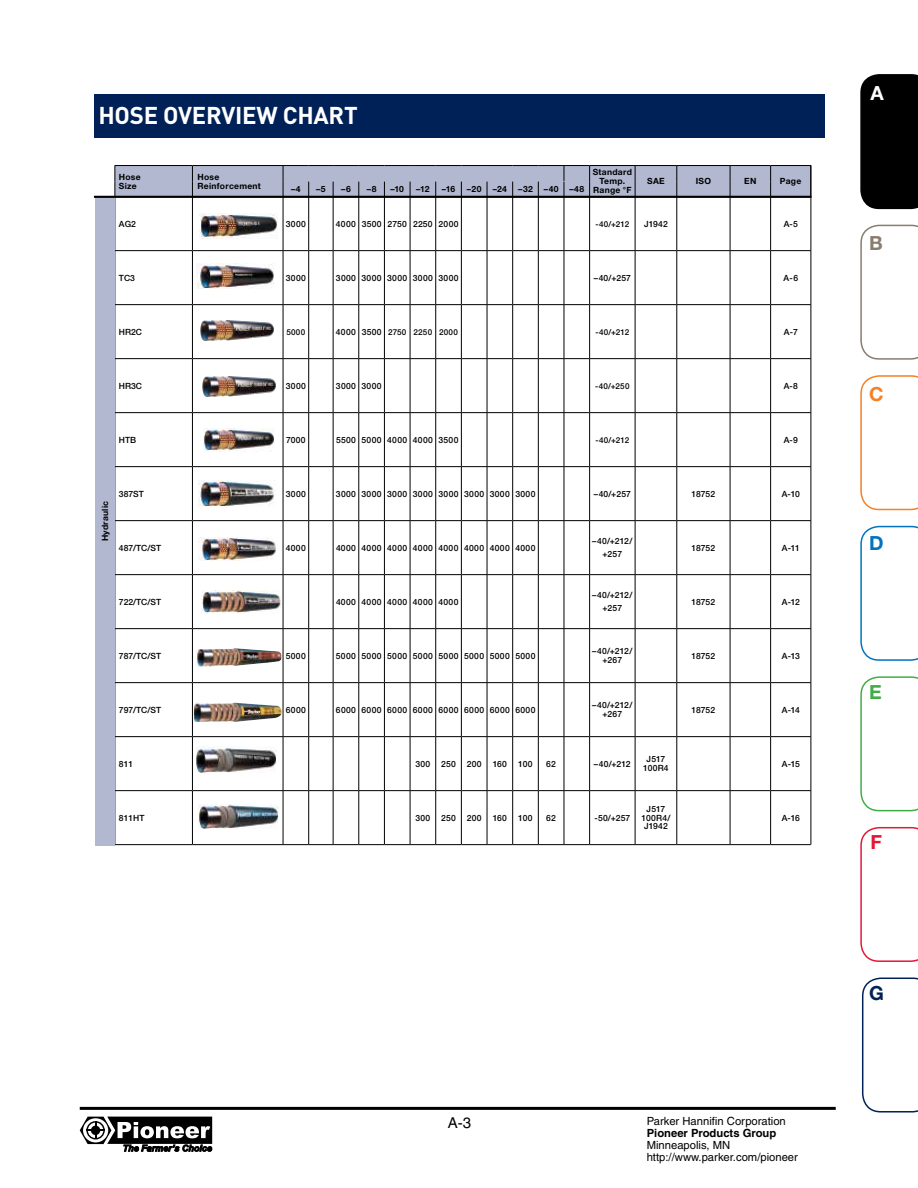
<style>
.page{position:relative;width:918px;height:1188px;background:#fff}
.page>*{position:absolute;margin:0;border:0;box-sizing:border-box;transform-origin:0 0}
.t1{font:700 24px "DINOT";letter-spacing:-.01em;color:#fff}
.t2{font:700 19.5px "Helvetica Neue LT Std";color:#fff}
.t3{font:700 19.5px "Helvetica Neue LT Std";color:#887d6e}
.t4{font:700 19.5px "Helvetica Neue LT Std";color:#f58025}
.t5{font:700 19.5px "Helvetica Neue LT Std";color:#0074be}
.t6{font:700 19.5px "Helvetica Neue LT Std";color:#41ad49}
.t7{font:700 19.5px "Helvetica Neue LT Std";color:#e31837}
.t8{font:700 19.5px "Helvetica Neue LT Std";color:#002157}
.t9{font:15px "Helvetica";color:#000}
.t10{font:11.25px/12px "Helvetica";color:#000}
.t11{font:700 11.25px "Helvetica";color:#000}
.t12{font:500 8.55px/8.6px "Helvetica Neue LT Std";letter-spacing:.03em;color:#000;text-align:center}
.t13{font:700 8.55px/9px "Helvetica Neue LT Std";letter-spacing:.03em;color:#000}
.t14{font:500 8.55px/8.6px "Helvetica Neue LT Std";letter-spacing:.01em;color:#000;text-align:center}
.t15{font:500 8.1px "Helvetica Neue LT Std";letter-spacing:.025em;color:#000}
.s1{font-size:8.55px}
</style>
<div class="page">
<svg style="left:862px;top:978px;width:56px;height:135px"></svg>
<hr style="left:80px;top:1107px;width:756px;height:3px;background:#000">
<svg style="left:80px;top:1117px;width:132px;height:35px"></svg>
<svg style="left:860px;top:225px;width:58px;height:135px"></svg>
<div style="left:860px;top:74px;width:58px;height:135px;background:#000"></div>
<svg style="left:860px;top:375px;width:58px;height:135px"></svg>
<svg style="left:860px;top:526px;width:58px;height:135px"></svg>
<svg style="left:860px;top:676px;width:58px;height:135px"></svg>
<svg style="left:860px;top:827px;width:58px;height:135px"></svg>
<svg style="left:94px;top:165px;width:717px;height:680px"></svg>
<hr style="left:115px;top:197px;width:1px;height:53px;background:#000">
<hr style="left:115px;top:251px;width:1px;height:53px;background:#000">
<hr style="left:115px;top:305px;width:1px;height:53px;background:#000">
<hr style="left:115px;top:359px;width:1px;height:53px;background:#000">
<hr style="left:115px;top:413px;width:1px;height:53px;background:#000">
<hr style="left:115px;top:467px;width:1px;height:53px;background:#000">
<hr style="left:115px;top:521px;width:1px;height:53px;background:#000">
<hr style="left:115px;top:575px;width:1px;height:53px;background:#000">
<hr style="left:115px;top:629px;width:1px;height:53px;background:#000">
<hr style="left:115px;top:683px;width:1px;height:53px;background:#000">
<hr style="left:115px;top:737px;width:1px;height:53px;background:#000">
<hr style="left:115px;top:791px;width:1px;height:53px;background:#000">
<hr style="left:811px;top:165px;width:1px;height:680px;background:#000">
<div style="left:95px;top:196px;width:19px;height:650px;background:#b2b8d0"></div>
<hr style="left:94px;top:196px;width:717px;height:2px;background:#000">
<div style="left:94px;top:94px;width:731px;height:44px;background:#002157"></div>
<img style="left:199px;top:480px;width:77px;height:27px">
<img style="left:198px;top:537px;width:81px;height:23px">
<img style="left:201px;top:591px;width:79px;height:23px">
<img style="left:196px;top:648px;width:85px;height:19px">
<img style="left:194px;top:702px;width:88px;height:20px">
<img style="left:197px;top:747px;width:79px;height:26px">
<img style="left:199px;top:804px;width:80px;height:26px">
<img style="left:200px;top:213px;width:79px;height:26px">
<img style="left:196px;top:263px;width:79px;height:26px">
<img style="left:200px;top:318px;width:74px;height:24px">
<img style="left:202px;top:374px;width:75px;height:24px">
<img style="left:203px;top:428px;width:72px;height:23px">
<h1 class="t1" style="left:98px;top:99px;width:261px">HOSE OVERVIEW CHART</h1>
<p class="t13" style="left:119px;top:172px;width:23px">Hose<br>Size</p>
<p class="t13" style="left:198px;top:172px;width:65px">Hose<br>Reinforcement</p>
<p class="t13" style="left:593px;top:167px;width:41px;text-align:center">Standard<br>Temp.<br>Range °F</p>
<p class="t13" style="left:647px;top:176px;width:19px">SAE</p>
<p class="t13" style="left:696px;top:176px;width:17px">ISO</p>
<p class="t13" style="left:744px;top:176px;width:14px">EN</p>
<p class="t13" style="left:780px;top:176px;width:23px">Page</p>
<p class="t13" style="left:291px;top:184px;width:11px">–4</p>
<p class="t13" style="left:316px;top:184px;width:11px">–5</p>
<p class="t13" style="left:341px;top:184px;width:11px">–6</p>
<p class="t13" style="left:367px;top:184px;width:11px">–8</p>
<p class="t13" style="left:390px;top:184px;width:15px">–10</p>
<p class="t13" style="left:416px;top:184px;width:15px">–12</p>
<p class="t13" style="left:442px;top:184px;width:15px">–16</p>
<p class="t13" style="left:467px;top:184px;width:16px">–20</p>
<p class="t13" style="left:493px;top:184px;width:16px">–24</p>
<p class="t13" style="left:518px;top:184px;width:16px">–32</p>
<p class="t13" style="left:544px;top:184px;width:16px">–40</p>
<p class="t13" style="left:569px;top:184px;width:16px">–48</p>
<p class="t12" style="left:119px;top:219px;width:18px">AG2</p>
<p class="t12" style="left:286px;top:219px;width:21px">3000</p>
<p class="t12" style="left:336px;top:219px;width:124px">4000 3500 2750 2250 2000</p>
<p class="t15" style="left:595px;top:219px;width:35px">-40/+212</p>
<p class="t12" style="left:644px;top:219px;width:25px">J1942</p>
<p class="t12" style="left:784px;top:219px;width:16px">A-5</p>
<p class="t12" style="left:119px;top:273px;width:17px">TC3</p>
<p class="t12" style="left:286px;top:273px;width:21px">3000</p>
<p class="t12" style="left:336px;top:273px;width:124px">3000 3000 3000 3000 3000</p>
<p class="t12" style="left:594px;top:273px;width:39px">–40/+257</p>
<p class="t12" style="left:784px;top:273px;width:16px">A-6</p>
<p class="t12" style="left:119px;top:327px;width:25px">HR2C</p>
<p class="t15" style="left:286px;top:327px;width:20px">5000</p>
<p class="t15" style="left:336px;top:327px;width:124px"><span class="s1">4000 3500</span> 2750 2250 2000</p>
<p class="t15" style="left:595px;top:327px;width:35px">-40/+212</p>
<p class="t12" style="left:784px;top:327px;width:15px">A-7</p>
<p class="t12" style="left:119px;top:381px;width:25px">HR3C</p>
<p class="t12" style="left:286px;top:381px;width:21px">3000</p>
<p class="t12" style="left:336px;top:381px;width:47px">3000 3000</p>
<p class="t15" style="left:595px;top:381px;width:36px">-40/+250</p>
<p class="t12" style="left:784px;top:381px;width:16px">A-8</p>
<p class="t12" style="left:119px;top:435px;width:19px">HTB</p>
<p class="t12" style="left:286px;top:435px;width:21px">7000</p>
<p class="t12" style="left:336px;top:435px;width:124px">5500 5000 4000 4000 3500</p>
<p class="t15" style="left:595px;top:435px;width:35px">-40/+212</p>
<p class="t12" style="left:784px;top:435px;width:16px">A-9</p>
<p class="t13" style="left:100px;top:541px;width:42px;rotate:-90deg">Hydraulic</p>
<p class="t12" style="left:119px;top:489px;width:26px">387ST</p>
<p class="t12" style="left:286px;top:489px;width:21px">3000</p>
<p class="t12" style="left:336px;top:489px;width:201px">3000 3000 3000 3000 3000 3000 3000 3000</p>
<p class="t12" style="left:594px;top:489px;width:39px">–40/+257</p>
<p class="t12" style="left:692px;top:489px;width:25px">18752</p>
<p class="t12" style="left:782px;top:489px;width:20px">A-10</p>
<p class="t12" style="left:119px;top:543px;width:44px">487/TC/ST</p>
<p class="t12" style="left:286px;top:543px;width:21px">4000</p>
<p class="t12" style="left:336px;top:543px;width:201px">4000 4000 4000 4000 4000 4000 4000 4000</p>
<p class="t12" style="left:592px;top:535px;width:42px;line-height:12.6px">–40/+212/ +257</p>
<p class="t12" style="left:692px;top:543px;width:25px">18752</p>
<p class="t12" style="left:782px;top:543px;width:20px">A-11</p>
<p class="t12" style="left:119px;top:597px;width:44px">722/TC/ST</p>
<p class="t12" style="left:336px;top:597px;width:124px">4000 4000 4000 4000 4000</p>
<p class="t12" style="left:592px;top:589px;width:42px;line-height:12.6px">–40/+212/ +257</p>
<p class="t12" style="left:692px;top:597px;width:25px">18752</p>
<p class="t12" style="left:782px;top:597px;width:20px">A-12</p>
<p class="t12" style="left:119px;top:651px;width:44px">787/TC/ST</p>
<p class="t12" style="left:286px;top:651px;width:21px">5000</p>
<p class="t12" style="left:336px;top:651px;width:201px">5000 5000 5000 5000 5000 5000 5000 5000</p>
<p class="t12" style="left:592px;top:647px;width:42px">–40/+212/ +267</p>
<p class="t12" style="left:692px;top:651px;width:25px">18752</p>
<p class="t12" style="left:782px;top:651px;width:20px">A-13</p>
<p class="t12" style="left:119px;top:705px;width:44px">797/TC/ST</p>
<p class="t12" style="left:286px;top:705px;width:21px">6000</p>
<p class="t12" style="left:336px;top:705px;width:201px">6000 6000 6000 6000 6000 6000 6000 6000</p>
<p class="t12" style="left:592px;top:701px;width:42px">–40/+212/ +267</p>
<p class="t12" style="left:692px;top:705px;width:25px">18752</p>
<p class="t12" style="left:782px;top:705px;width:20px">A-14</p>
<p class="t12" style="left:119px;top:759px;width:16px">811</p>
<p class="t12" style="left:415px;top:759px;width:16px">300</p>
<p class="t12" style="left:441px;top:759px;width:16px">250</p>
<p class="t12" style="left:467px;top:759px;width:16px">200</p>
<p class="t12" style="left:493px;top:759px;width:16px">160</p>
<p class="t12" style="left:518px;top:759px;width:16px">100</p>
<p class="t12" style="left:546px;top:759px;width:11px">62</p>
<p class="t12" style="left:594px;top:759px;width:38px">–40/+212</p>
<p class="t12" style="left:643px;top:755px;width:27px">J517<br>100R4</p>
<p class="t12" style="left:782px;top:759px;width:20px">A-15</p>
<p class="t12" style="left:119px;top:813px;width:27px">811HT</p>
<p class="t12" style="left:415px;top:813px;width:16px">300</p>
<p class="t12" style="left:441px;top:813px;width:16px">250</p>
<p class="t12" style="left:467px;top:813px;width:16px">200</p>
<p class="t12" style="left:493px;top:813px;width:16px">160</p>
<p class="t12" style="left:518px;top:813px;width:16px">100</p>
<p class="t12" style="left:546px;top:813px;width:11px">62</p>
<p class="t12" style="left:594px;top:813px;width:37px">-50/+257</p>
<p class="t14" style="left:642px;top:805px;width:30px">J517<br>100R4/<br>J1942</p>
<p class="t12" style="left:782px;top:813px;width:20px">A-16</p>
<h3 class="t9" style="left:448px;top:1114px;width:25px">A-3</h3>
<h3 class="t10" style="left:647px;top:1115px;width:141px">Parker Hannifin Corporation</h3>
<h3 class="t11" style="left:647px;top:1126px;width:131px">Pioneer Products Group</h3>
<h3 class="t10" style="left:647px;top:1139px;width:153px">Minneapolis, MN http://www.parker.com/pioneer</h3>
<h2 class="t2" style="left:871px;top:81px;width:48px">A A</h2>
<h2 class="t3" style="left:869px;top:231px;width:15px">B</h2>
<h2 class="t4" style="left:869px;top:382px;width:16px">C</h2>
<h2 class="t5" style="left:869px;top:531px;width:16px">D</h2>
<h2 class="t6" style="left:869px;top:680px;width:14px">E</h2>
<h2 class="t7" style="left:871px;top:830px;width:13px">F</h2>
<h2 class="t8" style="left:869px;top:981px;width:16px">G</h2>
</div>
